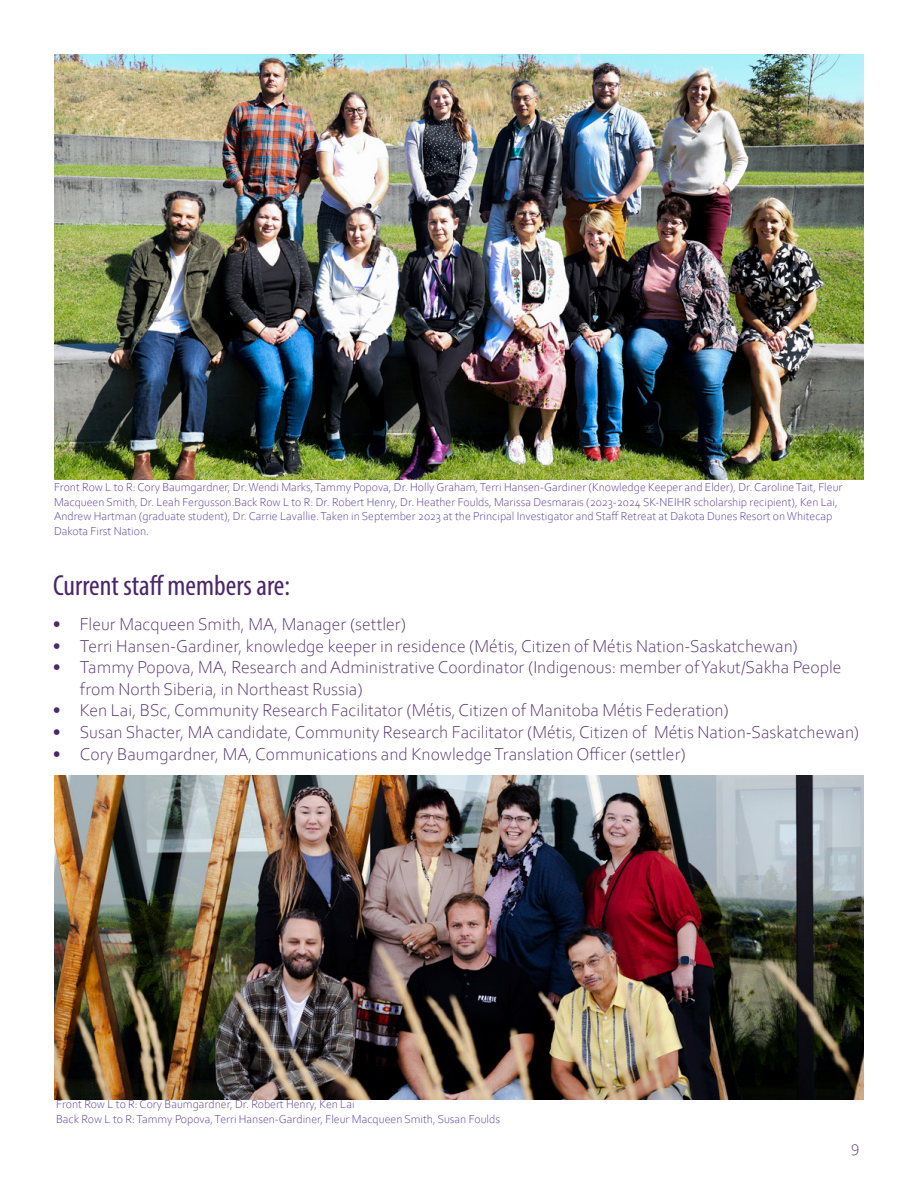
<style>
.page{position:relative;width:918px;height:1188px;background:#fff}
.page>*{position:absolute;margin:0;border:0;box-sizing:border-box;transform-origin:0 0}
.t1{font:29.1px "Myriad Variable Concept";color:#4b2669}
.t2{font:300 18px/21.6px "Corbel";color:#4b2669}
.t3{font:300 16.5px "Corbel";color:#4b2669}
.t4{font:300 12px/14.4px "Corbel";color:#4a2e92}
</style>
<div class="page">
<img style="left:54px;top:54px;width:810px;height:426px">
<img style="left:54px;top:775px;width:810px;height:324px">
<p class="t4" style="left:54px;top:480px;width:790px">Front Row L to R: Cory Baumgardner, Dr. Wendi Marks, Tammy Popova, Dr. Holly Graham, Terri Hansen-Gardiner (Knowledge Keeper and Elder), Dr. Caroline Tait, Fleur Macqueen Smith, Dr. Leah Fergusson.Back Row L to R: Dr. Robert Henry, Dr. Heather Foulds, Marissa Desmarais (2023-2024 SK-NEIHR scholarship recipient), Ken Lai, Andrew Hartman (graduate student), Dr. Carrie Lavallie. Taken in September 2023 at the Principal Investigator and Staff Retreat at Dakota Dunes Resort on Whitecap Dakota First Nation.</p>
<p class="t1" style="left:53px;top:569px;width:238px">Current staff members are:</p>
<p class="t2" style="left:53px;top:613px;width:355px">• Fleur Macqueen Smith, MA, Manager (settler)</p>
<p class="t2" style="left:53px;top:634px;width:746px">• Terri Hansen-Gardiner, knowledge keeper in residence (Métis, Citizen of Métis Nation-Saskatchewan)</p>
<p class="t2" style="left:80px;top:656px;width:763px;text-indent:-27px">• Tammy Popova, MA, Research and Administrative Coordinator (Indigenous: member of Yakut/Sakha People from North Siberia, in Northeast Russia)</p>
<p class="t2" style="left:53px;top:699px;width:677px">• Ken Lai, BSc, Community Research Facilitator (Métis, Citizen of Manitoba Métis Federation)</p>
<p class="t2" style="left:53px;top:720px;width:808px">• Susan Shacter, MA candidate, Community Research Facilitator (Métis, Citizen of Métis Nation-Saskatchewan)</p>
<p class="t2" style="left:53px;top:742px;width:635px">• Cory Baumgardner, MA, Communications and Knowledge Translation Officer (settler)</p>
<p class="t4" style="left:56px;top:1097px;width:300px">Front Row L to R: Cory Baumgardner, Dr. Robert Henry, Ken Lai</p>
<p class="t4" style="left:56px;top:1111px;width:445px">Back Row L to R: Tammy Popova, Terri Hansen-Gardiner, Fleur Macqueen Smith, Susan Foulds</p>
<h3 class="t3" style="left:851px;top:1136px;width:10px">9</h3>
</div>
